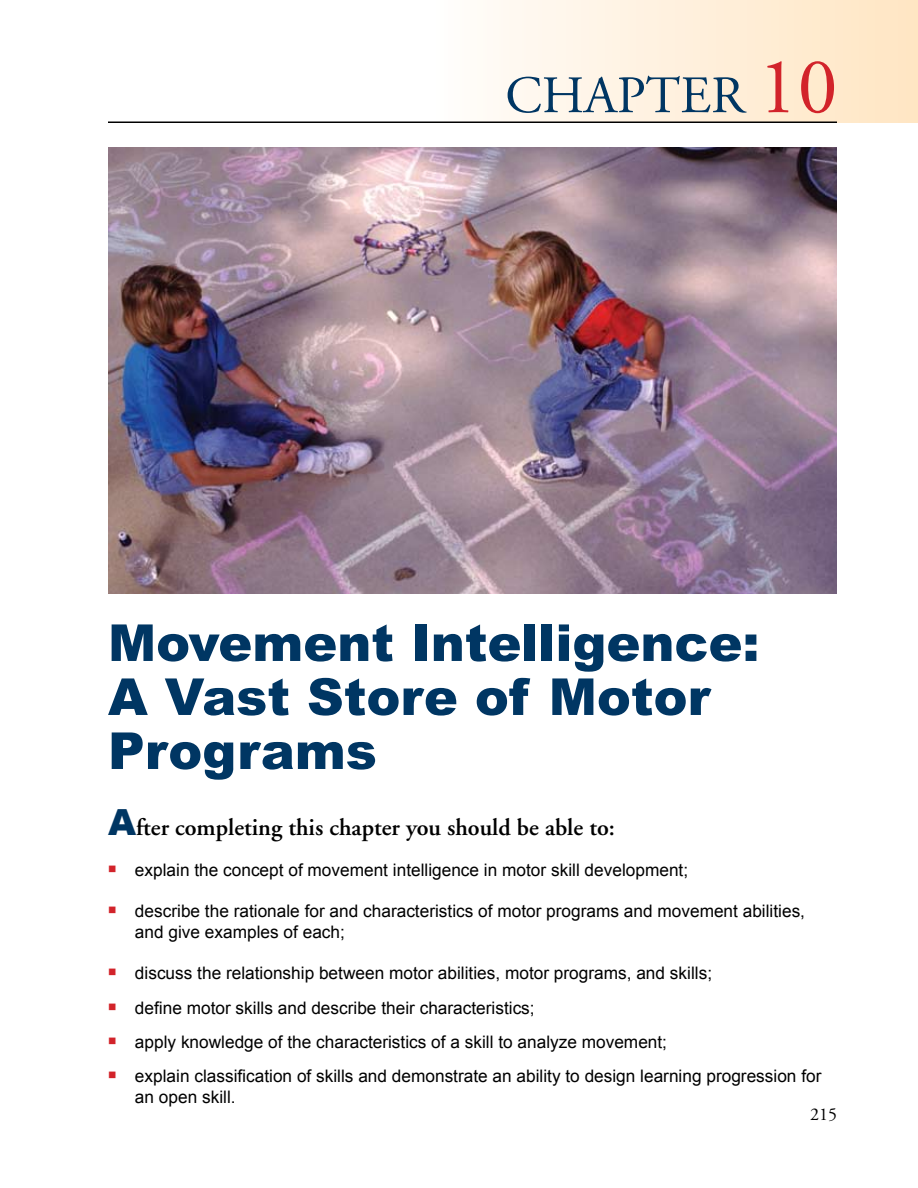
<style>
.page{position:relative;width:918px;height:1188px;background:#fff}
.page>*{position:absolute;margin:0;border:0;box-sizing:border-box;transform-origin:0 0}
.t1{font:52.5px "Adobe Garamond";color:#003663}
.t2{font:900 51px/54px "Arial";color:#003663}
.t3{font:600 24px "Adobe Garamond";color:#000}
.t4{font:18px "Adobe Garamond";color:#000}
.t5{font:17.25px/20.7px "Arial";color:#000}
.s1{font-size:79.5px;color:#d2232a}
.s2{font-family:"Arial";font-weight:900;font-size:36px;color:#003663}
</style>
<div class="page">
<div style="left:432px;top:0;width:486px;height:123px;background:linear-gradient(to right,#fffdfb,#ffe5c2)"></div>
<hr style="left:108px;top:122px;width:729px;height:1px;background:#000">
<img style="left:108px;top:147px;width:729px;height:446px">
<h1 class="t1" style="left:505px;top:67px;width:334px">CHAPTER <span class="s1">10</span></h1>
<h2 class="t2" style="left:108px;top:614px;width:653px">Movement Intelligence:<br>A Vast Store of Motor<br>Programs</h2>
<h3 class="t3" style="left:108px;top:814px;width:509px"><span class="s2">A</span>fter completing this chapter you should be able to:</h3>
<p class="t5" style="left:108px;top:860px;width:582px"><sup>■</sup> explain the concept of movement intelligence in motor skill development;</p>
<p class="t5" style="left:135px;top:901px;width:672px;text-indent:-27px"><sup>■</sup> describe the rationale for and characteristics of motor programs and movement abilities, and give examples of each;</p>
<p class="t5" style="left:108px;top:963px;width:606px"><sup>■</sup> discuss the relationship between motor abilities, motor programs, and skills;</p>
<p class="t5" style="left:108px;top:997px;width:428px"><sup>■</sup> define motor skills and describe their characteristics;</p>
<p class="t5" style="left:108px;top:1032px;width:561px"><sup>■</sup> apply knowledge of the characteristics of a skill to analyze movement;</p>
<p class="t5" style="left:135px;top:1066px;width:688px;text-indent:-27px"><sup>■</sup> explain classification of skills and demonstrate an ability to design learning progression for an open skill.</p>
<p class="t4" style="left:810px;top:1105px;width:28px">215</p>
</div>
